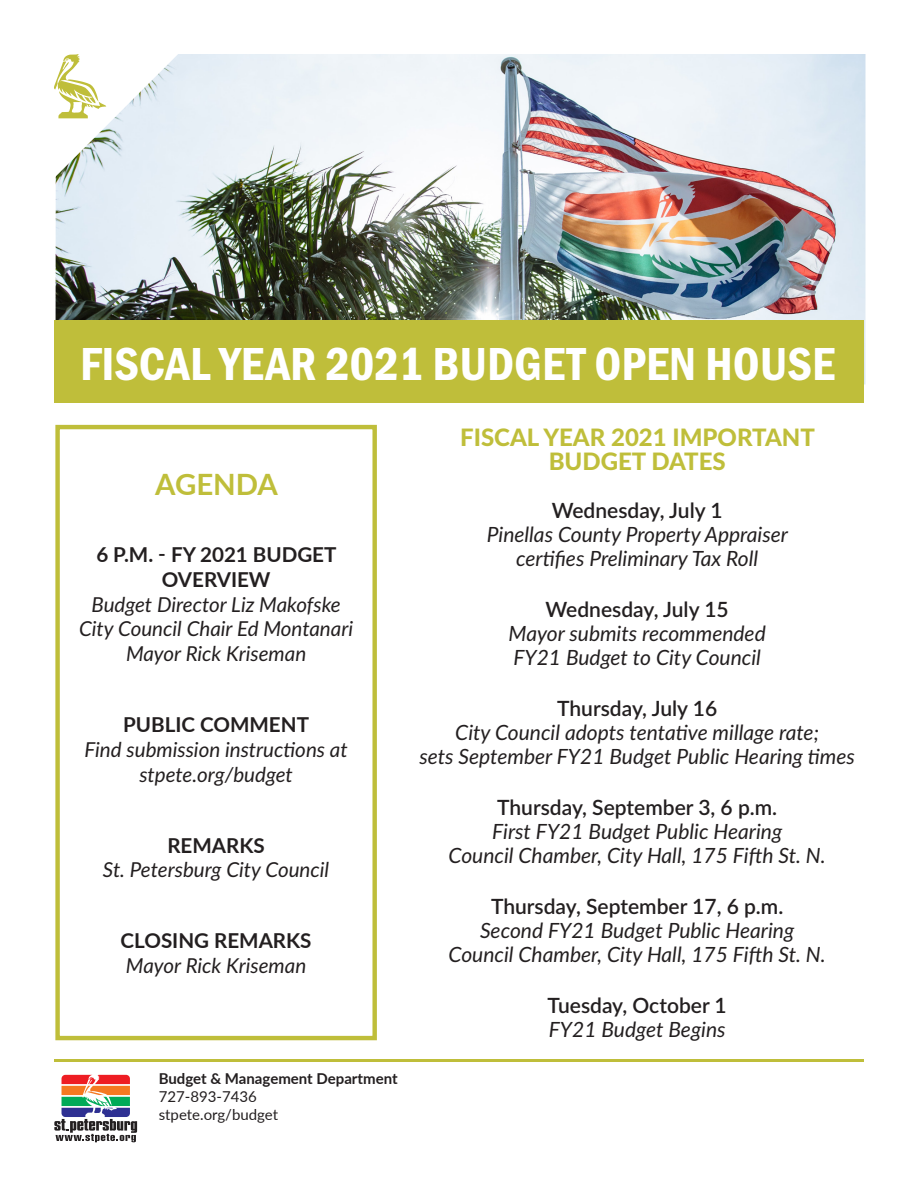
<style>
.page{position:relative;width:918px;height:1188px;background:#fff}
.page>*{position:absolute;margin:0;border:0;box-sizing:border-box;transform-origin:0 0}
.t1{font:48px "Franklin Gothic URW Con Dem";color:#fff}
.t2{font:700 29.4px "Lato";color:#bfbe3a}
.t3{font:800 24px/24px "Lato";color:#bfbe3a;text-align:center}
.t4{font:italic 21px/24px "Lato";color:#231f20;text-align:center}
.t5{font:600 21px/24px "Lato";color:#231f20}
.t6{font:italic 20.55px/24.8px "Lato";color:#231f20;text-align:center}
.t7{font:15px "Lato";color:#231f20}
.t8{font:700 15px "Lato";color:#231f20}
.s1{font-weight:700;font-style:normal}
.s2{font-weight:600;font-style:normal}
.s3{font-weight:400;font-style:italic}
</style>
<div class="page">
<img style="left:56px;top:54px;width:810px;height:330px">
<svg style="left:54px;top:54px;width:147px;height:124px"></svg>
<div style="left:54px;top:320px;width:810px;height:83px;background:#bfbe3a"></div>
<div style="left:55px;top:425px;width:322px;height:615px;border:4px solid #bfbe3a"></div>
<hr style="left:55px;top:1059px;width:809px;height:3px;background:#bfbe3a">
<svg style="left:54px;top:1075px;width:83px;height:67px"></svg>
<p class="t1" style="left:80px;top:332px;width:756px">FISCAL YEAR 2021 BUDGET OPEN HOUSE</p>
<p class="t2" style="left:155px;top:463px;width:124px">AGENDA</p>
<p class="t6" style="left:79px;top:542px;width:276px"><span class="s1">6 P.M. - FY 2021 BUDGET<br>OVERVIEW<br></span>Budget Director Liz Makofske<br>City Council Chair Ed Montanari<br>Mayor Rick Kriseman</p>
<p class="t6" style="left:84px;top:711px;width:265px"><span class="s1">PUBLIC COMMENT<br></span>Find submission instructions at stpete.org/budget</p>
<p class="t6" style="left:103px;top:832px;width:228px"><span class="s1">REMARKS<br></span>St. Petersburg City Council</p>
<p class="t6" style="left:121px;top:928px;width:192px;text-align:left"><span class="s1">CLOSING REMARKS<br></span>Mayor Rick Kriseman</p>
<p class="t8" style="left:159px;top:1068px;width:240px">Budget &amp; Management Department</p>
<p class="t7" style="left:159px;top:1086px;width:100px">727-893-7436</p>
<p class="t7" style="left:159px;top:1104px;width:121px">stpete.org/budget</p>
<p class="t3" style="left:460px;top:424px;width:356px">FISCAL YEAR 2021 IMPORTANT<br>BUDGET DATES</p>
<p class="t4" style="left:487px;top:497px;width:303px"><span class="s2">Wednesday, July 1<br></span>Pinellas County Property Appraiser certifies Preliminary Tax Roll</p>
<p class="t4" style="left:509px;top:596px;width:259px"><span class="s2">Wednesday, July 15<br></span>Mayor submits recommended<br>FY21 Budget to City Council</p>
<p class="t4" style="left:419px;top:695px;width:437px"><span class="s2">Thursday, July 16<br></span>City Council adopts tentative millage rate;<br>sets September FY21 Budget Public Hearing times</p>
<p class="t4" style="left:449px;top:794px;width:379px"><span class="s2">Thursday, September 3, 6 p.m.<br></span>First FY21 Budget Public Hearing<br>Council Chamber, City Hall, 175 Fifth St. N.</p>
<p class="t4" style="left:449px;top:893px;width:379px"><span class="s2">Thursday, September 17, 6 p.m.<br></span>Second FY21 Budget Public Hearing<br>Council Chamber, City Hall, 175 Fifth St. N.</p>
<p class="t5" style="left:548px;top:992px;width:181px">Tuesday, October 1<br><span class="s3">FY21 Budget Begins</span></p>
</div>
